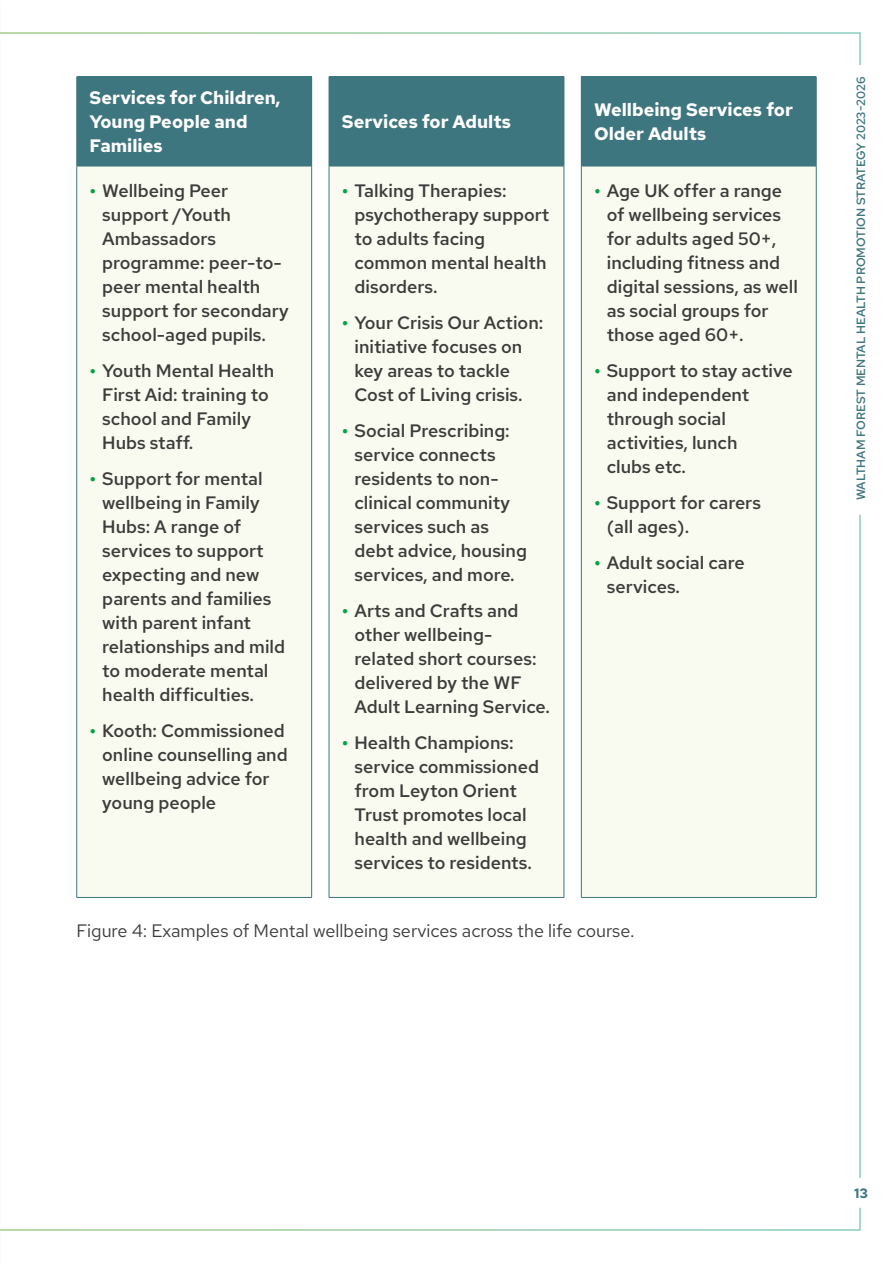
<style>
.page{position:relative;width:893px;height:1263px;background:#fff}
.page>*{position:absolute;margin:0;border:0;box-sizing:border-box;transform-origin:0 0}
.t1{font:500 18px/24px "Red Hat Text";color:#3c3c3b}
.Body{font:700 18px/24px "Red Hat Text";color:#fff}
.Body-2{font:18px "Red Hat Text";color:#3c3c3b}
.t2{font:700 13.5px "Red Hat Text";color:#3e767f}
.t3{font:600 12px "Red Hat Text";color:#3e767f}
.s1{font-weight:700;color:#00a244}
</style>
<div class="page">
<div style="left:77px;top:77px;width:235px;height:89px;background:#3e767f"></div>
<div style="left:77px;top:166px;width:235px;height:731px;background:#f9faf0"></div>
<hr style="left:77px;top:76px;width:235px;height:1px;background:#3e767f">
<hr style="left:76px;top:77px;width:1px;height:89px;background:#3e767f">
<hr style="left:77px;top:166px;width:235px;height:1px;background:#3e767f">
<hr style="left:76px;top:166px;width:1px;height:731px;background:#3e767f">
<hr style="left:311px;top:166px;width:1px;height:731px;background:#3e767f">
<hr style="left:77px;top:897px;width:235px;height:1px;background:#3e767f">
<div style="left:329px;top:77px;width:235px;height:89px;background:#3e767f"></div>
<div style="left:329px;top:166px;width:235px;height:731px;background:#f9faf0"></div>
<hr style="left:329px;top:76px;width:235px;height:1px;background:#3e767f">
<hr style="left:564px;top:77px;width:1px;height:89px;background:#3e767f">
<hr style="left:329px;top:166px;width:235px;height:1px;background:#3e767f">
<hr style="left:329px;top:166px;width:1px;height:731px;background:#3e767f">
<hr style="left:564px;top:166px;width:1px;height:731px;background:#3e767f">
<hr style="left:329px;top:897px;width:235px;height:1px;background:#3e767f">
<div style="left:581px;top:77px;width:235px;height:89px;background:#3e767f"></div>
<div style="left:581px;top:166px;width:235px;height:731px;background:#f9faf0"></div>
<hr style="left:581px;top:76px;width:235px;height:1px;background:#3e767f">
<hr style="left:816px;top:77px;width:1px;height:89px;background:#3e767f">
<hr style="left:581px;top:166px;width:235px;height:1px;background:#3e767f">
<hr style="left:581px;top:166px;width:1px;height:731px;background:#3e767f">
<hr style="left:816px;top:166px;width:1px;height:731px;background:#3e767f">
<hr style="left:581px;top:897px;width:235px;height:1px;background:#3e767f">
<svg style="left:0;top:32px;width:861px;height:33px"></svg>
<svg style="left:0;top:1207px;width:861px;height:24px"></svg>
<p class="Body" style="left:89px;top:86px;width:192px">Services for Children,<br>Young People and<br>Families</p>
<p class="t1" style="left:102px;top:178px;width:188px;text-indent:-13px"><span class="s1">•</span> Wellbeing Peer support /Youth<br>Ambassadors programme: peer-to&shy;peer mental health support for secondary school-aged pupils.</p>
<p class="t1" style="left:102px;top:358px;width:173px;text-indent:-13px"><span class="s1">•</span> Youth Mental Health<br>First Aid: training to school and Family<br>Hubs staff.</p>
<p class="t1" style="left:102px;top:466px;width:184px;text-indent:-13px"><span class="s1">•</span> Support for mental wellbeing in Family<br>Hubs: A range of services to support expecting and new parents and families with parent infant relationships and mild to moderate mental health difficulties.</p>
<p class="t1" style="left:102px;top:718px;width:187px;text-indent:-13px"><span class="s1">•</span> Kooth: Commissioned online counselling and wellbeing advice for young people</p>
<p class="Body" style="left:342px;top:110px;width:171px">Services for Adults</p>
<p class="t1" style="left:355px;top:178px;width:196px;text-indent:-13px"><span class="s1">•</span> Talking Therapies: psychotherapy support to adults facing common mental health disorders.</p>
<p class="t1" style="left:355px;top:310px;width:190px;text-indent:-13px"><span class="s1">•</span> Your Crisis Our Action: initiative focuses on key areas to tackle<br>Cost of Living crisis.</p>
<p class="t1" style="left:355px;top:418px;width:174px;text-indent:-13px"><span class="s1">•</span> Social Prescribing: service connects residents to non&shy;clinical community services such as debt advice, housing services, and more.</p>
<p class="t1" style="left:355px;top:598px;width:197px;text-indent:-13px"><span class="s1">•</span> Arts and Crafts and other wellbeing&shy;related short courses: delivered by the WF<br>Adult Learning Service.</p>
<p class="t1" style="left:355px;top:730px;width:186px;text-indent:-13px"><span class="s1">•</span> Health Champions: service commissioned from Leyton Orient<br>Trust promotes local health and wellbeing services to residents.</p>
<p class="Body" style="left:594px;top:98px;width:200px">Wellbeing Services for<br>Older Adults</p>
<p class="t1" style="left:607px;top:178px;width:193px;text-indent:-13px"><span class="s1">•</span> Age UK offer a range of wellbeing services for adults aged 50+, including fitness and digital sessions, as well as social groups for those aged 60+.</p>
<p class="t1" style="left:607px;top:358px;width:187px;text-indent:-13px"><span class="s1">•</span> Support to stay active and independent through social activities, lunch<br>clubs etc.</p>
<p class="t1" style="left:607px;top:490px;width:156px;text-indent:-13px"><span class="s1">•</span> Support for carers (all ages).</p>
<p class="t1" style="left:607px;top:550px;width:139px;text-indent:-13px"><span class="s1">•</span> Adult social care services.</p>
<p class="Body-2" style="left:77px;top:919px;width:560px">Figure 4: Examples of Mental wellbeing services across the life course.</p>
<p class="t3" style="left:853px;top:500px;width:425px;rotate:-90deg">WALTHAM FOREST MENTAL HEALTH PROMOTION STRATEGY 2023-2026</p>
<p class="t2" style="left:854px;top:1184px;width:15px">13</p>
</div>
